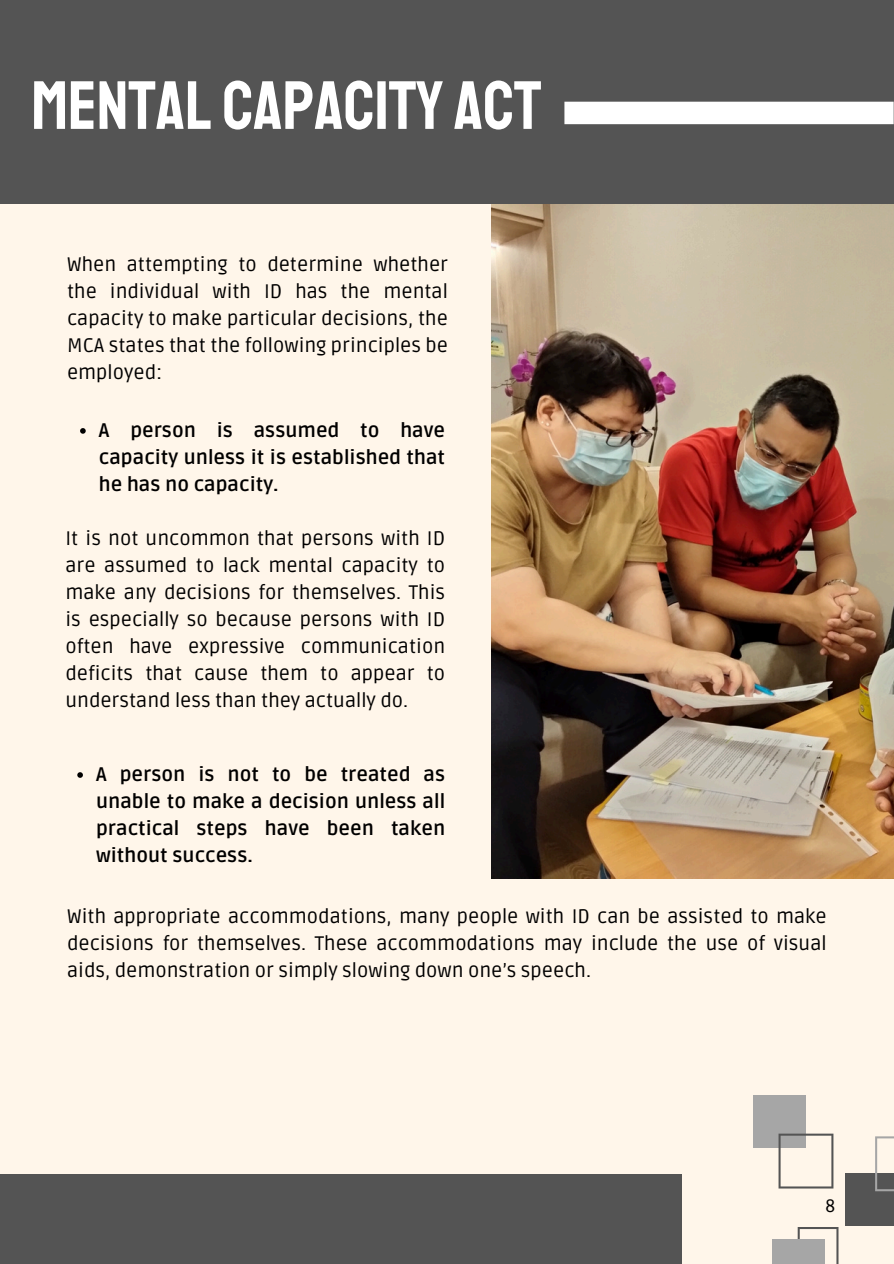
<style>
.page{position:relative;width:894px;height:1264px;background:#fff}
.page>*{position:absolute;margin:0;border:0;box-sizing:border-box;transform-origin:0 0}
.t1{font:68.4px "Staatliches";color:#fff}
.t2{font:19.65px/27px "Ruda";color:#000;text-align:justify}
.t3{font:700 19.65px/27px "Ruda";color:#000;text-align:justify}
.t4{font:18px "Ruda";color:#000}
</style>
<div class="page">
<div style="left:0;top:0;width:893px;height:1263px;background:#fff6ea"></div>
<img style="left:491px;top:203px;width:402px;height:675px">
<div style="left:0;top:0;width:893px;height:203px;background:#545454"></div>
<div style="left:564px;top:102px;width:329px;height:22px;background:#fff"></div>
<div style="left:753px;top:1095px;width:52px;height:53px;background:#a6a6a6"></div>
<div style="left:844px;top:1173px;width:49px;height:53px;background:#545454"></div>
<svg style="left:778px;top:1133px;width:55px;height:55px"></svg>
<svg style="left:797px;top:1227px;width:41px;height:36px"></svg>
<svg style="left:875px;top:1136px;width:18px;height:55px"></svg>
<div style="left:772px;top:1239px;width:52px;height:24px;background:#a6a6a6"></div>
<div style="left:0;top:1174px;width:681px;height:89px;background:#545454"></div>
<svg style="left:80px;top:428px;width:6px;height:6px"></svg>
<svg style="left:77px;top:772px;width:6px;height:5px"></svg>
<h1 class="t1" style="left:31px;top:64px;width:511px">MENTAL CAPACITY ACT</h1>
<p class="t2" style="left:67px;top:251px;width:382px">When attempting to determine whether the individual with ID has the mental capacity to make particular decisions, the MCA states that the following principles be employed:</p>
<p class="t3" style="left:99px;top:417px;width:348px">A person is assumed to have capacity unless it is established that he has no capacity.</p>
<p class="t2" style="left:65px;top:525px;width:381px">It is not uncommon that persons with ID are assumed to lack mental capacity to make any decisions for themselves. This is especially so because persons with ID often have expressive communication deficits that cause them to appear to understand less than they actually do.</p>
<p class="t3" style="left:96px;top:761px;width:350px">A person is not to be treated as unable to make a decision unless all practical steps have been taken without success.</p>
<p class="t2" style="left:67px;top:903px;width:761px">With appropriate accommodations, many people with ID can be assisted to make decisions for themselves. These accommodations may include the use of visual aids, demonstration or simply slowing down one’s speech.</p>
<p class="t4" style="left:825px;top:1195px;width:11px">8</p>
</div>
